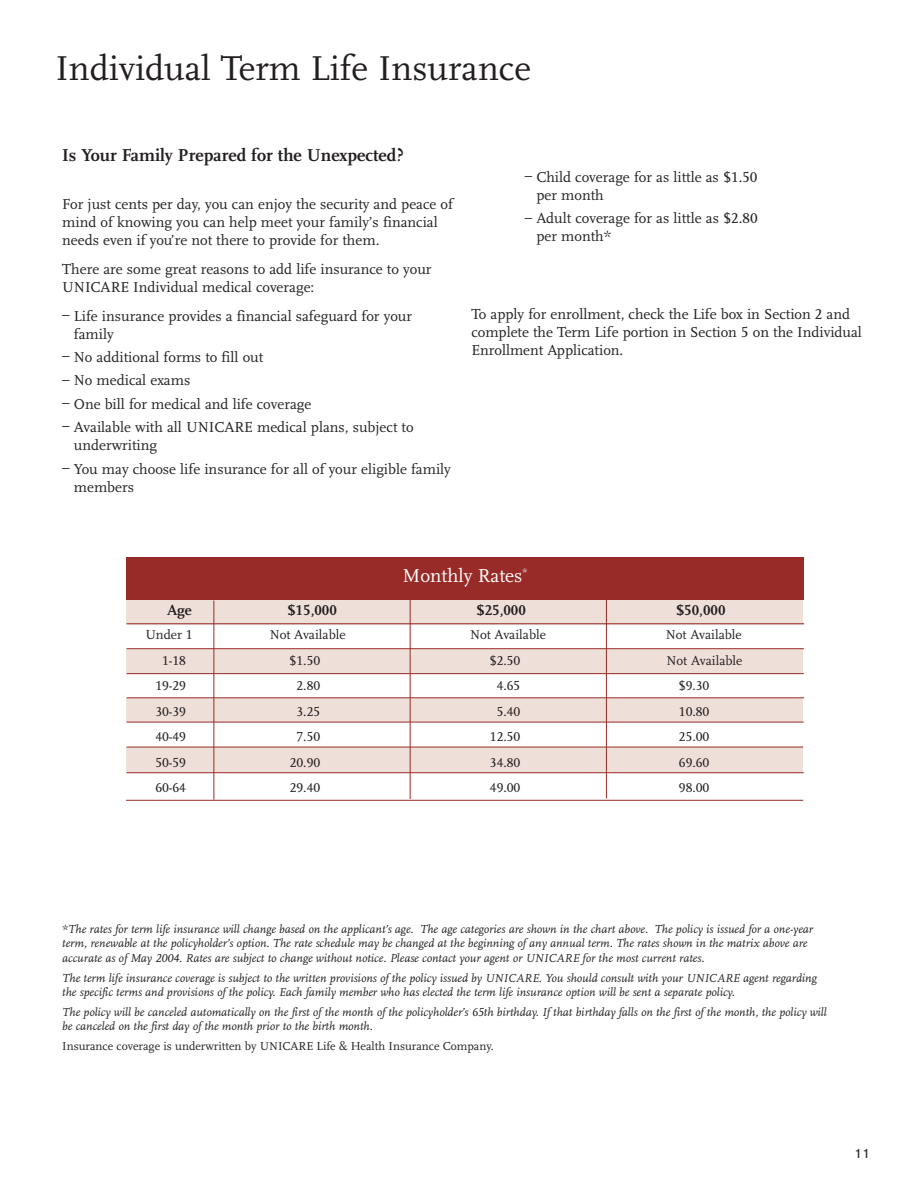
<style>
.page{position:relative;width:918px;height:1188px;background:#fff}
.page>*{position:absolute;margin:0;border:0;box-sizing:border-box;transform-origin:0 0}
.t1{font:36px "Scala LF";color:#231f20}
.t2{font:19.5px "Scala LF";color:#fff}
.t3{font:700 18px "Scala LF";color:#231f20}
.t4{font:15px/18px "Scala LF";color:#231f20}
.t5{font:700 15px "Scala LF";color:#231f20}
.t6{font:13.5px "Scala LF";color:#231f20}
.t7{font:13.5px "Akzidenz Grotesk BE";color:#231f20}
.t8{font:italic 12px/14.4px "Scala LF";color:#231f20}
.t9{font:12px "Scala LF";color:#231f20}
</style>
<div class="page">
<div style="left:127px;top:600px;width:676px;height:25px;background:#eedfd9"></div>
<div style="left:127px;top:649px;width:676px;height:25px;background:#eedfd9"></div>
<div style="left:127px;top:698px;width:676px;height:24px;background:#eedfd9"></div>
<div style="left:127px;top:747px;width:676px;height:26px;background:#eedfd9"></div>
<hr style="left:410px;top:599px;width:1px;height:200px;background:#982b27">
<div style="left:127px;top:557px;width:677px;height:43px;background:#982b27"></div>
<hr style="left:127px;top:623px;width:677px;height:1px;background:#982b27">
<hr style="left:127px;top:648px;width:677px;height:1px;background:#982b27">
<hr style="left:127px;top:698px;width:677px;height:1px;background:#982b27">
<hr style="left:127px;top:722px;width:677px;height:1px;background:#982b27">
<hr style="left:127px;top:772px;width:677px;height:1px;background:#982b27">
<hr style="left:606px;top:599px;width:1px;height:199px;background:#982b27">
<hr style="left:127px;top:747px;width:676px;height:1px;background:#982b27">
<hr style="left:127px;top:673px;width:677px;height:1px;background:#982b27">
<hr style="left:214px;top:601px;width:1px;height:199px;background:#982b27">
<hr style="left:126px;top:800px;width:677px;height:1px;background:#982b27">
<h1 class="t1" style="left:56px;top:54px;width:477px">Individual Term Life Insurance</h1>
<h3 class="t3" style="left:62px;top:148px;width:343px">Is Your Family Prepared for the Unexpected?</h3>
<p class="t4" style="left:62px;top:196px;width:392px">For just cents per day, you can enjoy the security and peace of mind of knowing you can help meet your family’s financial needs even if you’re not there to provide for them.</p>
<p class="t4" style="left:62px;top:261px;width:371px">There are some great reasons to add life insurance to your<br>UNICARE Individual medical coverage:</p>
<p class="t4" style="left:74px;top:308px;width:340px;text-indent:-12px">– Life insurance provides a financial safeguard for your family</p>
<p class="t4" style="left:62px;top:349px;width:203px">– No additional forms to fill out</p>
<p class="t4" style="left:62px;top:373px;width:130px">– No medical exams</p>
<p class="t4" style="left:62px;top:396px;width:251px">– One bill for medical and life coverage</p>
<p class="t4" style="left:74px;top:420px;width:341px;text-indent:-12px">– Available with all UNICARE medical plans, subject to underwriting</p>
<p class="t4" style="left:74px;top:461px;width:379px;text-indent:-12px">– You may choose life insurance for all of your eligible family members</p>
<p class="t4" style="left:536px;top:169px;width:223px;text-indent:-12px">– Child coverage for as little as $1.50 per month</p>
<p class="t4" style="left:536px;top:211px;width:223px;text-indent:-12px">– Adult coverage for as little as $2.80 per month*</p>
<p class="t4" style="left:471px;top:306px;width:392px">To apply for enrollment, check the Life box in Section 2 and complete the Term Life portion in Section 5 on the Individual<br>Enrollment Application.</p>
<h2 class="t2" style="left:403px;top:568px;width:126px">Monthly Rates<sup>*</sup></h2>
<p class="t5" style="left:167px;top:604px;width:26px">Age</p>
<p class="t5" style="left:288px;top:604px;width:51px">$15,000</p>
<p class="t5" style="left:477px;top:604px;width:51px">$25,000</p>
<p class="t5" style="left:676px;top:604px;width:51px">$50,000</p>
<p class="t6" style="left:145px;top:629px;width:49px">Under 1</p>
<p class="t6" style="left:270px;top:629px;width:77px">Not Available</p>
<p class="t6" style="left:470px;top:629px;width:77px">Not Available</p>
<p class="t6" style="left:666px;top:629px;width:77px">Not Available</p>
<p class="t6" style="left:162px;top:655px;width:25px">1-18</p>
<p class="t6" style="left:289px;top:655px;width:32px">$1.50</p>
<p class="t6" style="left:489px;top:655px;width:32px">$2.50</p>
<p class="t6" style="left:667px;top:655px;width:77px">Not Available</p>
<p class="t6" style="left:155px;top:680px;width:32px">19-29</p>
<p class="t6" style="left:297px;top:680px;width:25px">2.80</p>
<p class="t6" style="left:497px;top:680px;width:25px">4.65</p>
<p class="t6" style="left:678px;top:680px;width:32px">$9.30</p>
<p class="t6" style="left:155px;top:706px;width:32px">30-39</p>
<p class="t6" style="left:297px;top:706px;width:25px">3.25</p>
<p class="t6" style="left:497px;top:706px;width:25px">5.40</p>
<p class="t6" style="left:679px;top:706px;width:32px">10.80</p>
<p class="t6" style="left:155px;top:731px;width:32px">40-49</p>
<p class="t6" style="left:297px;top:731px;width:25px">7.50</p>
<p class="t6" style="left:490px;top:731px;width:32px">12.50</p>
<p class="t6" style="left:679px;top:731px;width:32px">25.00</p>
<p class="t6" style="left:155px;top:757px;width:32px">50-59</p>
<p class="t6" style="left:290px;top:757px;width:32px">20.90</p>
<p class="t6" style="left:490px;top:757px;width:32px">34.80</p>
<p class="t6" style="left:679px;top:757px;width:32px">69.60</p>
<p class="t6" style="left:155px;top:782px;width:32px">60-64</p>
<p class="t6" style="left:290px;top:782px;width:32px">29.40</p>
<p class="t6" style="left:490px;top:782px;width:32px">49.00</p>
<p class="t6" style="left:679px;top:782px;width:32px">98.00</p>
<p class="t8" style="left:62px;top:923px;width:752px">*The rates for term life insurance will change based on the applicant’s age. The age categories are shown in the chart above. The policy is issued for a one-year term, renewable at the policyholder’s option. The rate schedule may be changed at the beginning of any annual term. The rates shown in the matrix above are accurate as of May 2004. Rates are subject to change without notice. Please contact your agent or UNICARE for the most current rates.</p>
<p class="t8" style="left:62px;top:971px;width:756px">The term life insurance coverage is subject to the written provisions of the policy issued by UNICARE. You should consult with your UNICARE agent regarding the specific terms and provisions of the policy. Each family member who has elected the term life insurance option will be sent a separate policy.</p>
<p class="t8" style="left:62px;top:1006px;width:766px">The policy will be canceled automatically on the first of the month of the policyholder’s 65th birthday. If that birthday falls on the first of the month, the policy will be canceled on the first day of the month prior to the birth month.</p>
<p class="t9" style="left:62px;top:1041px;width:433px">Insurance coverage is underwritten by UNICARE Life &amp; Health Insurance Company.</p>
<p class="t7" style="left:855px;top:1149px;width:17px">11</p>
</div>
